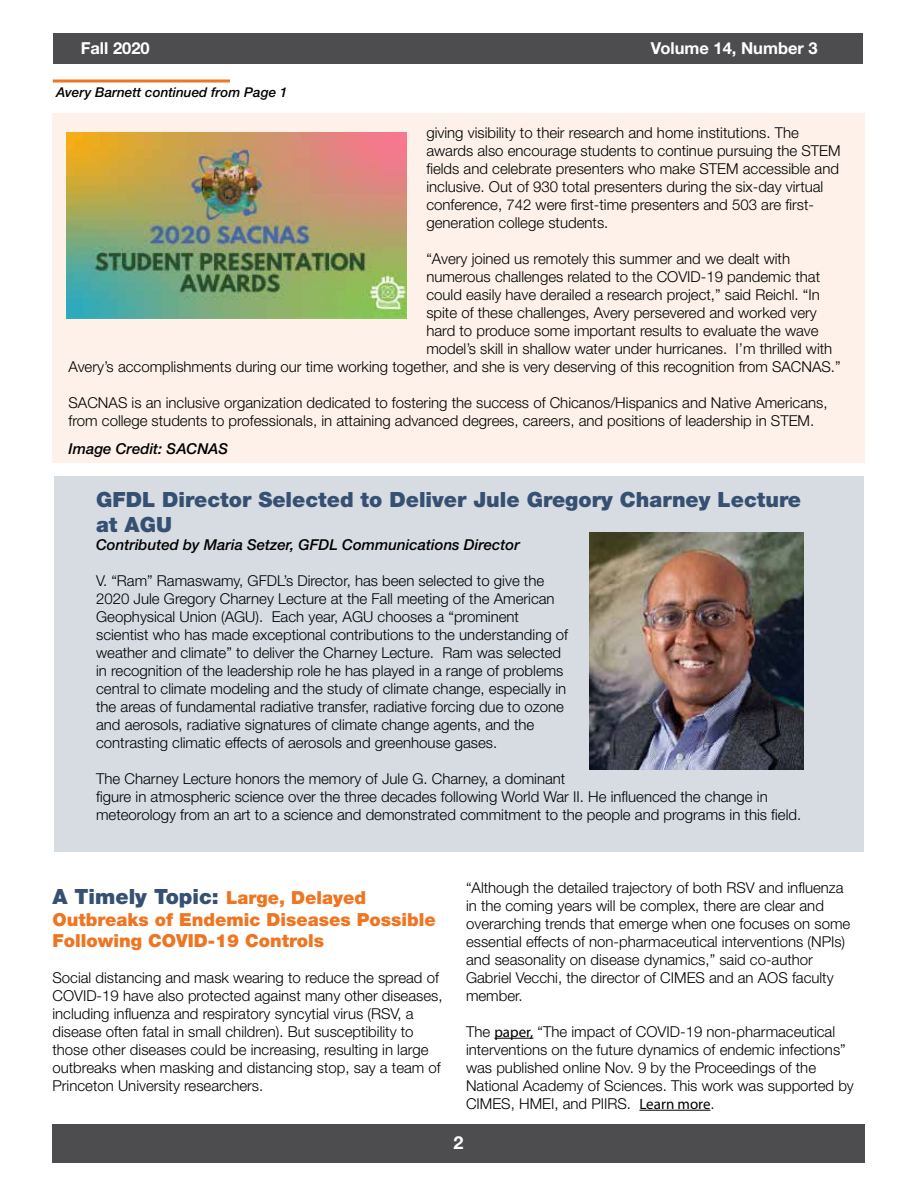
<style>
.page{position:relative;width:918px;height:1188px;background:#fff}
.page>*{position:absolute;margin:0;border:0;box-sizing:border-box;transform-origin:0 0}
.t1{font:900 21px/25.2px "Helvetica Neue LT Std";color:#365072}
.t2{font:900 18px/21.6px "Helvetica Neue LT Std";color:#ee7623}
.t3{font:700 18px "Helvetica Neue LT Std";color:#fff}
.t4{font:700 16.5px "Helvetica Neue LT Std";color:#fff}
.t5{font:300 15px/18px "Helvetica Neue LT Std";color:#000}
.t6{font:italic 500 15px "Helvetica Neue LT Std";color:#000}
.t7{font:italic 500 13.5px "Helvetica Neue LT Std";color:#000}
.s1{font-size:18px;color:#ee7623}
.s2{font-family:"Myriad Pro";font-weight:400}
</style>
<div class="page">
<hr style="left:494px;top:1038px;width:39px;height:1px;background:#000">
<hr style="left:639px;top:1110px;width:72px;height:1px;background:#000">
<div style="left:55px;top:476px;width:809px;height:375px;background:#d7dce3"></div>
<div style="left:53px;top:34px;width:810px;height:30px;background:#4d4d4f"></div>
<hr style="left:53px;top:80px;width:177px;height:2px;background:#ee7623">
<div style="left:52px;top:1125px;width:813px;height:38px;background:#4d4d4f"></div>
<div style="left:52px;top:113px;width:813px;height:350px;background:#fdf1e9"></div>
<img style="left:590px;top:533px;width:214px;height:237px">
<img style="left:67px;top:133px;width:339px;height:186px">
<p class="t4" style="left:81px;top:38px;width:71px">Fall 2020</p>
<p class="t4" style="left:651px;top:38px;width:168px">Volume 14, Number 3</p>
<p class="t7" style="left:56px;top:84px;width:233px">Avery Barnett continued from Page 1</p>
<p class="t5" style="left:426px;top:123px;width:416px">giving visibility to their research and home institutions. The awards also encourage students to continue pursuing the STEM fields and celebrate presenters who make STEM accessible and inclusive. Out of 930 total presenters during the six-day virtual conference, 742 were first-time presenters and 503 are first&shy;generation college students.</p>
<p class="t5" style="left:426px;top:249px;width:365px">“Avery joined us remotely this summer and we dealt with</p>
<p class="t5" style="left:426px;top:267px;width:395px">numerous challenges related to the COVID-19 pandemic that</p>
<p class="t5" style="left:426px;top:285px;width:395px">could easily have derailed a research project,” said Reichl. “In</p>
<p class="t5" style="left:426px;top:303px;width:392px">spite of these challenges, Avery persevered and worked very</p>
<p class="t5" style="left:426px;top:321px;width:394px">hard to produce some important results to evaluate the wave</p>
<p class="t5" style="left:426px;top:339px;width:407px">model’s skill in shallow water under hurricanes. I’m thrilled with</p>
<p class="t5" style="left:69px;top:357px;width:774px">Avery’s accomplishments during our time working together, and she is very deserving of this recognition from SACNAS.”</p>
<p class="t5" style="left:69px;top:393px;width:761px">SACNAS is an inclusive organization dedicated to fostering the success of Chicanos/Hispanics and Native Americans, from college students to professionals, in attaining advanced degrees, careers, and positions of leadership in STEM.</p>
<p class="t6" style="left:69px;top:439px;width:161px">Image Credit: SACNAS</p>
<h1 class="t1" style="left:96px;top:487px;width:707px">GFDL Director Selected to Deliver Jule Gregory Charney Lecture at AGU</h1>
<p class="t6" style="left:96px;top:536px;width:425px">Contributed by Maria Setzer, GFDL Communications Director</p>
<p class="t5" style="left:96px;top:571px;width:474px">V. “Ram” Ramaswamy, GFDL’s Director, has been selected to give the 2020 Jule Gregory Charney Lecture at the Fall meeting of the American Geophysical Union (AGU). Each year, AGU chooses a “prominent scientist who has made exceptional contributions to the understanding of weather and climate” to deliver the Charney Lecture. Ram was selected in recognition of the leadership role he has played in a range of problems central to climate modeling and the study of climate change, especially in the areas of fundamental radiative transfer, radiative forcing due to ozone and aerosols, radiative signatures of climate change agents, and the contrasting climatic effects of aerosols and greenhouse gases.</p>
<p class="t5" style="left:96px;top:769px;width:707px">The Charney Lecture honors the memory of Jule G. Charney, a dominant<br>figure in atmospheric science over the three decades following World War II. He influenced the change in meteorology from an art to a science and demonstrated commitment to the people and programs in this field.</p>
<h1 class="t1" style="left:52px;top:884px;width:315px">A Timely Topic: <span class="s1">Large, Delayed</span></h1>
<p class="t2" style="left:52px;top:909px;width:385px">Outbreaks of Endemic Diseases Possible<br>Following COVID-19 Controls</p>
<p class="t5" style="left:52px;top:969px;width:392px">Social distancing and mask wearing to reduce the spread of COVID-19 have also protected against many other diseases, including influenza and respiratory syncytial virus (RSV, a disease often fatal in small children). But susceptibility to those other diseases could be increasing, resulting in large outbreaks when masking and distancing stop, say a team of Princeton University researchers.</p>
<p class="t5" style="left:466px;top:878px;width:386px">“Although the detailed trajectory of both RSV and influenza in the coming years will be complex, there are clear and overarching trends that emerge when one focuses on some essential effects of non-pharmaceutical interventions (NPIs) and seasonality on disease dynamics,” said co-author Gabriel Vecchi, the director of CIMES and an AOS faculty member.</p>
<p class="t5" style="left:466px;top:1022px;width:389px">The <span class="s2">paper,</span> “The impact of COVID-19 non-pharmaceutical interventions on the future dynamics of endemic infections” was published online Nov. 9 by the Proceedings of the National Academy of Sciences. This work was supported by CIMES, HMEI, and PIIRS. <span class="s2">Learn more</span>.</p>
<p class="t3" style="left:454px;top:1132px;width:12px">2</p>
</div>
